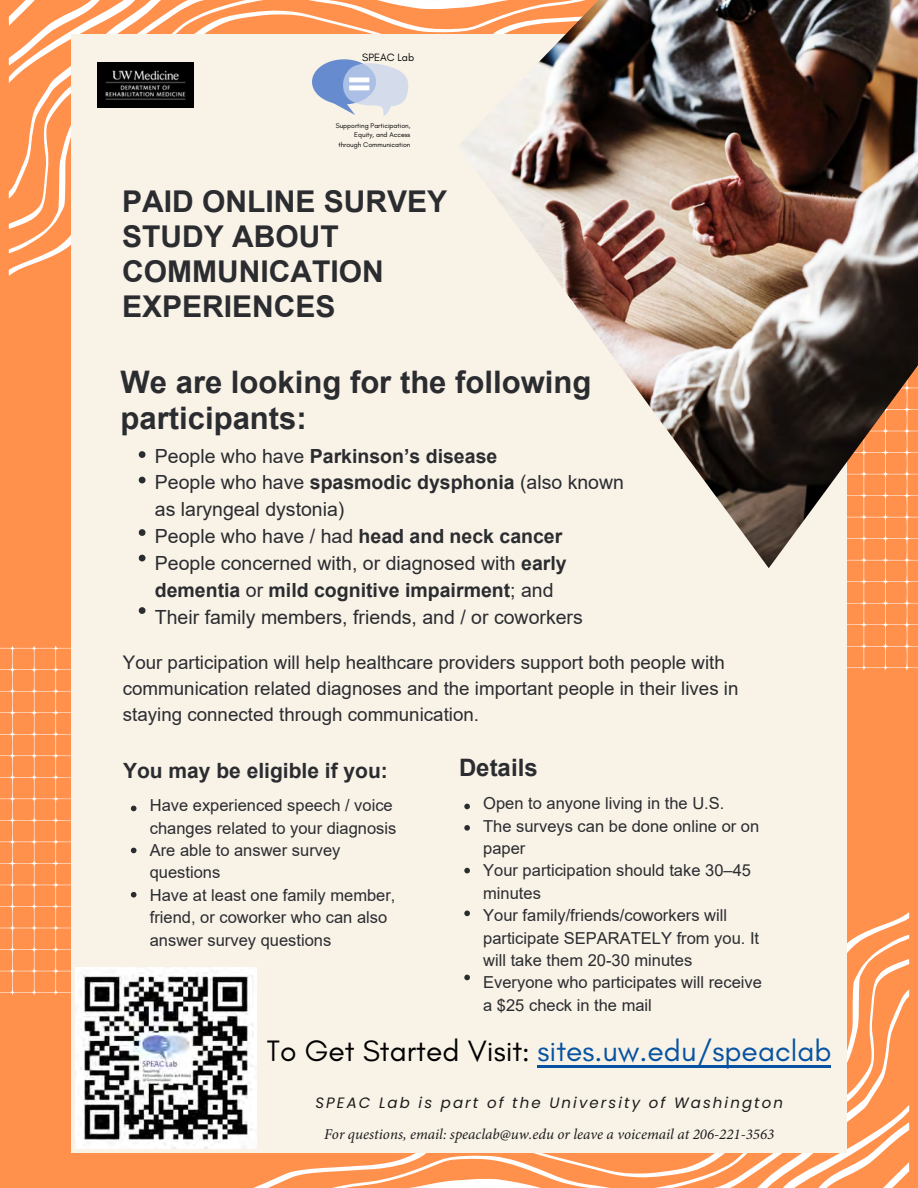
<style>
.page{position:relative;width:918px;height:1188px;background:#ff914d}
.page>*{position:absolute;margin:0;border:0;box-sizing:border-box;transform-origin:0 0}
.t1{font:700 31.05px/36.5px "Arial";color:#2b2c30}
.t2{font:700 30px/35.2px "Arial";color:#2b2c30}
.t3{font:30px "Glacial Indifference";color:#0753a1}
.t4{font:700 24px "Arial";color:#2b2c30}
.t5{font:700 21px "Arial";color:#2b2c30}
.t6{font:19.5px/26.8px "Arial";color:#2b2c30}
.t7{font:18.75px/25.8px "Arial";color:#2b2c30}
.t8{font:16.5px/22.4px "Arial";color:#2b2c30}
.t9{font:italic 15px "Minion Pro";color:#1c1c1c}
.t10{font:italic 15px "Poppins";letter-spacing:.14em;color:#1c1c1c}
.t11{font:10.8px "Glacial Indifference";color:#000}
.t12{font:7.05px/9.3px "Glacial Indifference";color:#000;text-align:right}
.s1{font-weight:700}
.s2{font-style:inherit}
.s3{color:#000}
.s4{font-family:"Minion Pro";color:#000}
</style>
<div class="page">
<svg style="left:9px;top:0;width:449px;height:275px"></svg>
<svg style="left:197px;top:912px;width:712px;height:276px"></svg>
<svg style="left:847px;top:568px;width:71px;height:103px"></svg>
<svg style="left:0;top:645px;width:71px;height:350px"></svg>
<div style="left:71px;top:34px;width:776px;height:1118px;background:#f8f2e7"></div>
<img style="left:458px;top:0;width:460px;height:568px">
<img style="left:98px;top:63px;width:96px;height:45px">
<svg style="left:312px;top:59px;width:97px;height:57px"></svg>
<svg style="left:139px;top:529px;width:7px;height:7px"></svg>
<svg style="left:139px;top:555px;width:7px;height:6px"></svg>
<svg style="left:464px;top:804px;width:6px;height:5px"></svg>
<svg style="left:464px;top:825px;width:6px;height:6px"></svg>
<svg style="left:464px;top:868px;width:6px;height:5px"></svg>
<svg style="left:464px;top:911px;width:6px;height:5px"></svg>
<svg style="left:464px;top:975px;width:6px;height:5px"></svg>
<svg style="left:131px;top:806px;width:5px;height:5px"></svg>
<svg style="left:131px;top:848px;width:5px;height:5px"></svg>
<svg style="left:131px;top:892px;width:5px;height:6px"></svg>
<svg style="left:139px;top:451px;width:7px;height:7px"></svg>
<svg style="left:139px;top:477px;width:7px;height:6px"></svg>
<svg style="left:139px;top:607px;width:7px;height:7px"></svg>
<hr style="left:538px;top:1065px;width:293px;height:2px;background:#0753a1">
<img style="left:76px;top:967px;width:181px;height:181px">
<p class="t11" style="left:362px;top:50px;width:54px">SPEAC Lab</p>
<p class="t12" style="left:336px;top:121px;width:76px">Supporting Participation,<br>Equity, and Access through Communication</p>
<h2 class="t2" style="left:122px;top:184px;width:327px">PAID ONLINE SURVEY<br>STUDY ABOUT<br>COMMUNICATION<br>EXPERIENCES</h2>
<h1 class="t1" style="left:121px;top:364px;width:472px">We are looking for the following participants:</h1>
<p class="t6" style="left:155px;top:442px;width:471px">People who have <span class="s1">Parkinson’s disease<br></span>People who have <span class="s1">spasmodic dysphonia</span> (also known as laryngeal dystonia)<br>People who <span class="s2">have / had</span> <span class="s1">head and neck cancer </span>People concerned with, or diagnosed with <span class="s1">early dementia</span> or <span class="s1">mild cognitive impairment</span>; and<br>Their family members, friends, and / or coworkers</p>
<p class="t7" style="left:123px;top:649px;width:617px">Your participation will help healthcare providers support both people with communication related diagnoses and the important people in their lives in staying connected through communication.</p>
<h3 class="t4" style="left:459px;top:751px;width:80px">Details</h3>
<p class="t8" style="left:483px;top:792px;width:280px">Open to anyone living in the U.S.<br>The surveys can be done online or on paper<br>Your participation should take 30–45 minutes<br>Your family/friends/coworkers will participate SEPARATELY from you. It will take them 20-30 minutes<br>Everyone who participates will receive a $25 check in the mail</p>
<p class="t5" style="left:123px;top:756px;width:266px">You may be eligible if you:</p>
<p class="t8" style="left:150px;top:794px;width:248px">Have experienced speech / voice changes related to your diagnosis<br>Are able to answer survey questions<br>Have at least one family member, friend, or coworker who can also answer survey questions</p>
<h2 class="t3" style="left:267px;top:1032px;width:566px"><span class="s3">To Get Started Visit</span><span class="s4">:</span> sites.uw.edu/speaclab</h2>
<p class="t10" style="left:315px;top:1092px;width:469px">SPEAC Lab is part of the University of Washington</p>
<p class="t9" style="left:324px;top:1124px;width:452px">For questions, email: speaclab@uw.edu or leave a voicemail at 206-221-3563</p>
</div>
